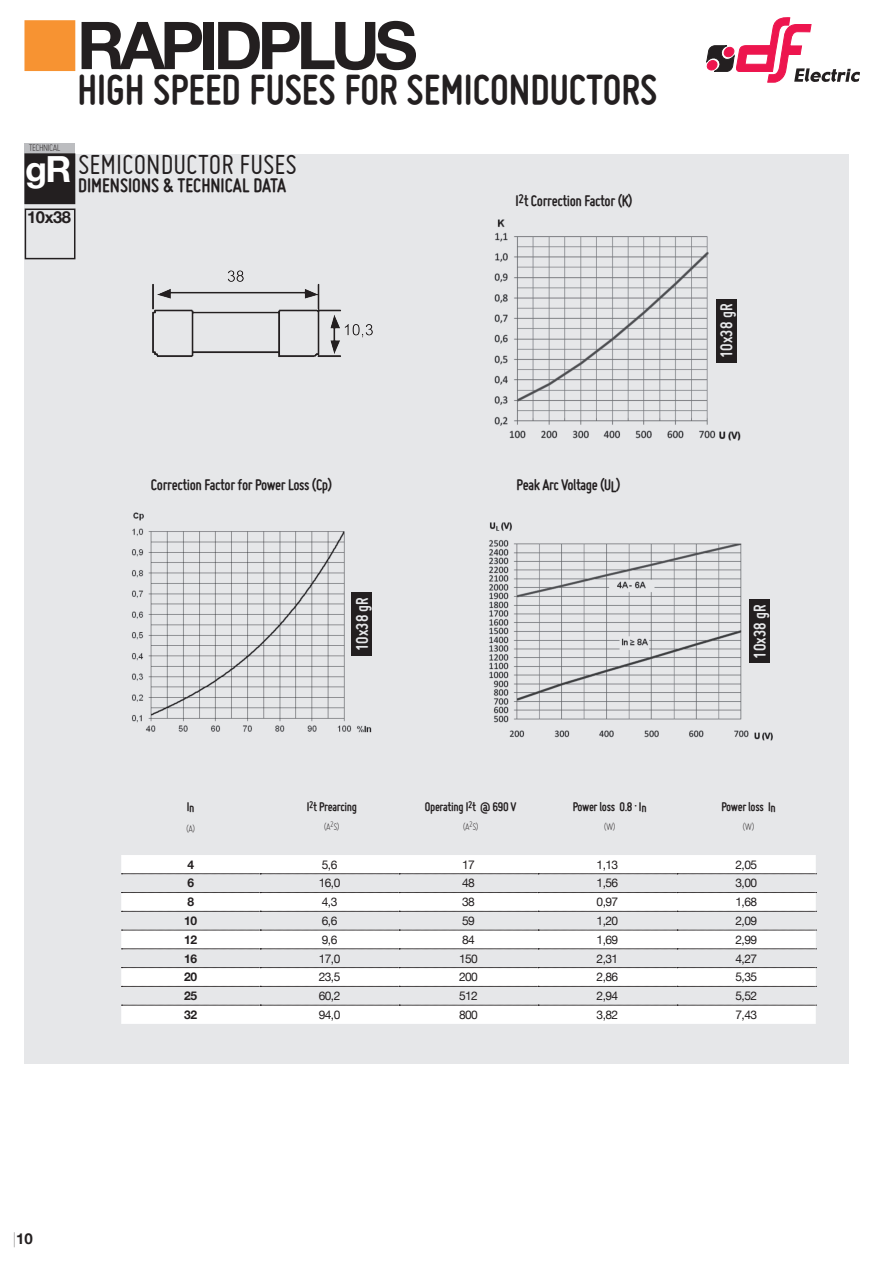
<style>
.page{position:relative;width:893px;height:1263px;background:#fff}
.page>*{position:absolute;margin:0;border:0;box-sizing:border-box;transform-origin:0 0}
.t1{font:700 66px "Helvetica Neue";letter-spacing:-.075em;color:#231f20}
.t2{font:700 45px "Miso";color:#231f20}
.t3{font:700 36px "Helvetica Neue";color:#fff}
.t4{font:30px "Miso";color:#231f20}
.t5{font:700 21px "Miso";color:#231f20}
.t6{font:700 18px "Miso";color:#e6e7e9}
.t7{font:700 16.5px "Miso";letter-spacing:-.025em;color:#231f20}
.t8{font:700 16.5px "Helvetica Neue";letter-spacing:-.025em;color:#231f20}
.t9{font:700 15px "Helvetica Neue";color:#231f20}
.t10{font:700 13.5px "Miso";letter-spacing:-.025em;color:#231f20}
.t11{font:12px "Helvetica Neue";letter-spacing:-.05em;color:#231f20}
.t12{font:700 12px "Helvetica Neue";letter-spacing:-.05em;color:#231f20}
.t13{font:300 10.5px "Miso";letter-spacing:-.05em;color:#231f20}
.s1{font-weight:200}
</style>
<div class="page">
<div style="left:24px;top:20px;width:51px;height:51px;background:#f79332;border:2px solid #f79332"></div>
<svg style="left:706px;top:17px;width:154px;height:66px"></svg>
<div style="left:24px;top:154px;width:825px;height:909px;background:#e6e7e9"></div>
<div style="left:24px;top:143px;width:51px;height:60px;background:#bcbdc0"></div>
<div style="left:25px;top:154px;width:50px;height:49px;background:#231f20"></div>
<div style="left:24px;top:153px;width:51px;height:51px;border:2px solid #231f20"></div>
<div style="left:25px;top:209px;width:50px;height:50px;border:2px solid #231f20"></div>
<svg style="left:121px;top:855px;width:695px;height:169px;fill:#fff"></svg>
<svg style="left:121px;top:873px;width:696px;height:1px"></svg>
<svg style="left:121px;top:892px;width:696px;height:1px"></svg>
<svg style="left:121px;top:911px;width:696px;height:1px"></svg>
<svg style="left:121px;top:930px;width:696px;height:1px"></svg>
<svg style="left:121px;top:948px;width:696px;height:1px"></svg>
<svg style="left:121px;top:967px;width:696px;height:1px"></svg>
<svg style="left:121px;top:986px;width:696px;height:1px"></svg>
<svg style="left:121px;top:1005px;width:696px;height:1px"></svg>
<img style="left:152px;top:270px;width:221px;height:87px">
<img style="left:494px;top:219px;width:247px;height:222px">
<img style="left:132px;top:512px;width:240px;height:221px">
<img style="left:489px;top:522px;width:284px;height:219px">
<div style="left:351px;top:592px;width:21px;height:64px;background:#231f20"></div>
<div style="left:749px;top:600px;width:21px;height:63px;background:#231f20"></div>
<div style="left:716px;top:299px;width:20px;height:64px;background:#231f20"></div>
<h1 class="t1" style="left:77px;top:5px;width:342px">RAPIDPLUS</h1>
<h2 class="t2" style="left:77px;top:64px;width:581px">HIGH SPEED FUSES FOR SEMICONDUCTORS</h2>
<p class="t13" style="left:29px;top:142px;width:33px">TECHNICAL</p>
<h3 class="t3" style="left:25px;top:147px;width:48px">gR</h3>
<h3 class="t8" style="left:27px;top:207px;width:45px">10x38</h3>
<h3 class="t4" style="left:78px;top:148px;width:220px">SEMICONDUCTOR FUSES</h3>
<h3 class="t5" style="left:78px;top:173px;width:210px">DIMENSIONS &amp; TECHNICAL DATA</h3>
<h3 class="t7" style="left:516px;top:191px;width:119px">I<sup>2</sup>t Correction Factor (K)</h3>
<h3 class="t6" style="left:716px;top:358px;width:56px;rotate:-90deg">10x38 gR</h3>
<h3 class="t7" style="left:151px;top:476px;width:183px">Correction Factor for Power Loss (Cp)</h3>
<h3 class="t7" style="left:517px;top:476px;width:105px">Peak Arc Voltage (UL)</h3>
<h3 class="t6" style="left:352px;top:651px;width:56px;rotate:-90deg">10x38 gR</h3>
<h3 class="t6" style="left:749px;top:659px;width:56px;rotate:-90deg">10x38 gR</h3>
<p class="t10" style="left:187px;top:799px;width:9px">In</p>
<p class="t10" style="left:307px;top:799px;width:52px">I<sup>2</sup>t Prearcing</p>
<p class="t10" style="left:425px;top:799px;width:93px">Operating I<sup>2</sup>t @ 690 V</p>
<p class="t10" style="left:573px;top:799px;width:75px">Power loss 0.8 · In</p>
<p class="t10" style="left:721px;top:799px;width:56px">Power loss In</p>
<p class="t13" style="left:186px;top:822px;width:11px">(A)</p>
<p class="t13" style="left:324px;top:821px;width:17px">(A<sup>2</sup>S)</p>
<p class="t13" style="left:463px;top:821px;width:17px">(A<sup>2</sup>S)</p>
<p class="t13" style="left:604px;top:821px;width:13px">(W)</p>
<p class="t13" style="left:743px;top:821px;width:13px">(W)</p>
<p class="t12" style="left:187px;top:857px;width:8px">4</p>
<p class="t11" style="left:322px;top:857px;width:17px">5,6</p>
<p class="t11" style="left:462px;top:857px;width:14px">17</p>
<p class="t11" style="left:597px;top:857px;width:23px">1,13</p>
<p class="t11" style="left:735px;top:857px;width:23px">2,05</p>
<p class="t12" style="left:187px;top:876px;width:8px">6</p>
<p class="t11" style="left:319px;top:876px;width:23px">16,0</p>
<p class="t11" style="left:462px;top:876px;width:14px">48</p>
<p class="t11" style="left:597px;top:876px;width:23px">1,56</p>
<p class="t11" style="left:735px;top:876px;width:23px">3,00</p>
<p class="t12" style="left:187px;top:894px;width:8px">8</p>
<p class="t11" style="left:322px;top:895px;width:17px">4,3</p>
<p class="t11" style="left:462px;top:895px;width:14px">38</p>
<p class="t11" style="left:597px;top:895px;width:23px">0,97</p>
<p class="t11" style="left:735px;top:895px;width:23px">1,68</p>
<p class="t12" style="left:184px;top:913px;width:14px">10</p>
<p class="t11" style="left:322px;top:913px;width:17px">6,6</p>
<p class="t11" style="left:462px;top:913px;width:14px">59</p>
<p class="t11" style="left:597px;top:913px;width:23px">1,20</p>
<p class="t11" style="left:735px;top:913px;width:23px">2,09</p>
<p class="t12" style="left:184px;top:932px;width:14px">12</p>
<p class="t11" style="left:322px;top:932px;width:17px">9,6</p>
<p class="t11" style="left:462px;top:932px;width:14px">84</p>
<p class="t11" style="left:597px;top:932px;width:23px">1,69</p>
<p class="t11" style="left:735px;top:932px;width:23px">2,99</p>
<p class="t12" style="left:184px;top:951px;width:14px">16</p>
<p class="t11" style="left:319px;top:951px;width:23px">17,0</p>
<p class="t11" style="left:459px;top:951px;width:20px">150</p>
<p class="t11" style="left:597px;top:951px;width:23px">2,31</p>
<p class="t11" style="left:735px;top:951px;width:23px">4,27</p>
<p class="t12" style="left:184px;top:969px;width:14px">20</p>
<p class="t11" style="left:319px;top:970px;width:23px">23,5</p>
<p class="t11" style="left:459px;top:970px;width:20px">200</p>
<p class="t11" style="left:597px;top:970px;width:23px">2,86</p>
<p class="t11" style="left:735px;top:970px;width:23px">5,35</p>
<p class="t12" style="left:184px;top:988px;width:14px">25</p>
<p class="t11" style="left:319px;top:989px;width:23px">60,2</p>
<p class="t11" style="left:459px;top:989px;width:20px">512</p>
<p class="t11" style="left:597px;top:989px;width:23px">2,94</p>
<p class="t11" style="left:735px;top:989px;width:23px">5,52</p>
<p class="t12" style="left:184px;top:1007px;width:14px">32</p>
<p class="t11" style="left:319px;top:1007px;width:23px">94,0</p>
<p class="t11" style="left:459px;top:1007px;width:20px">800</p>
<p class="t11" style="left:597px;top:1007px;width:23px">3,82</p>
<p class="t11" style="left:735px;top:1007px;width:23px">7,43</p>
<p class="t9" style="left:13px;top:1229px;width:22px"><span class="s1">|</span>10</p>
</div>
